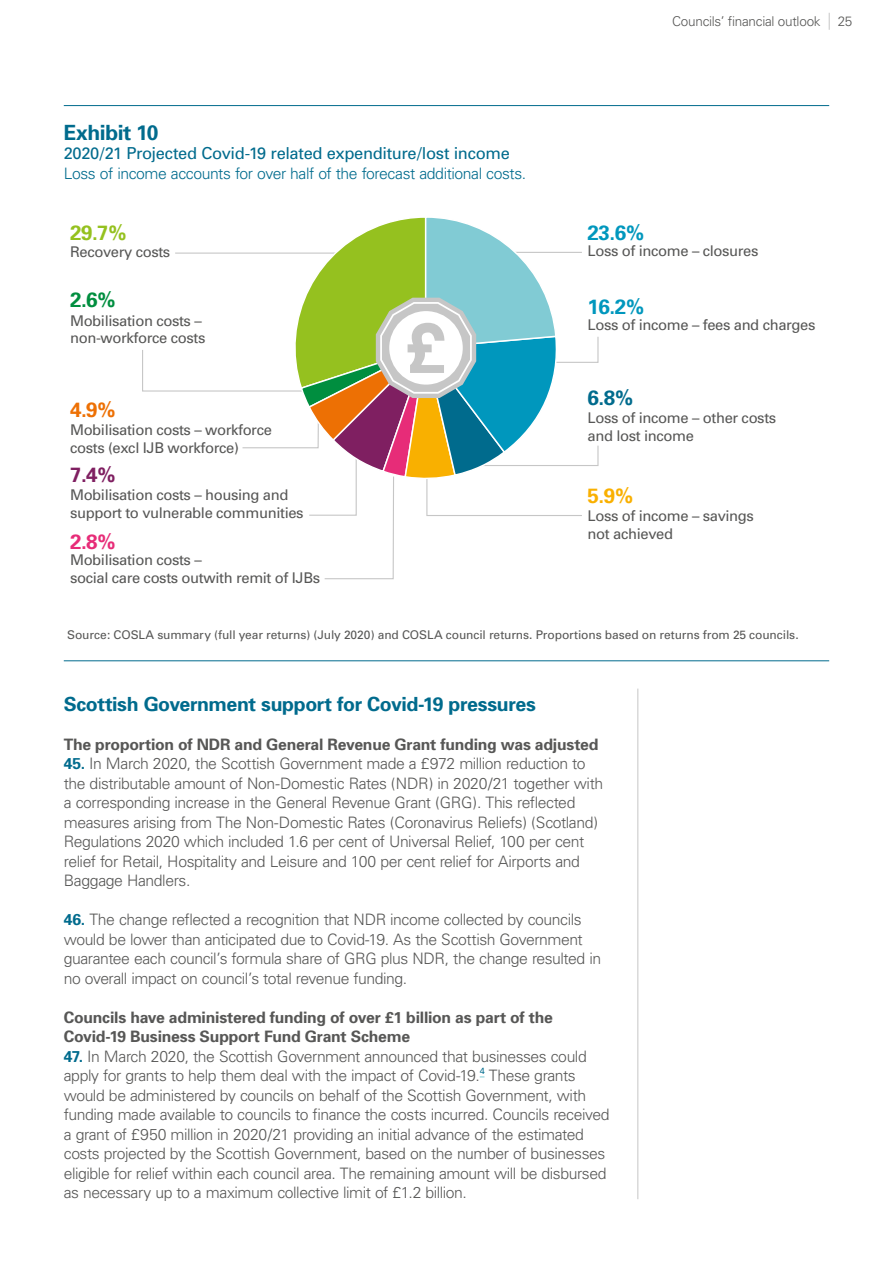
<style>
.page{position:relative;width:893px;height:1263px;background:#fff}
.page>*{position:absolute;margin:0;border:0;box-sizing:border-box;transform-origin:0 0}
.AS-P24-Exhibit_numbe{font:700 21px "Univers";letter-spacing:-.02em;color:#006b8d}
.t1{font:700 20.7px "Univers";color:#0097bd}
.t2{font:700 20.7px "Univers";color:#95c11f}
.t3{font:700 20.7px "Univers";color:#006b8d}
.t4{font:700 20.7px "Univers";color:#f9b000}
.t5{font:700 20.7px "Univers";color:#008e3f}
.t6{font:700 20.7px "Univers";color:#7f1f61}
.t7{font:700 20.7px "Univers";color:#ed7004}
.t8{font:700 20.7px "Univers";color:#e72c78}
.AS-P03-Subhead_1{font:700 19.5px "Univers";letter-spacing:-.02em;color:#006b8d}
.AS-P25-Exhibit_head{font:16.5px "Univers";letter-spacing:-.02em;color:#006b8d}
.AS-P07-Body_numbered{font:300 15.75px/19.5px "Univers";letter-spacing:-.03em;color:#575756}
.AS-P04-Subhead_2{font:700 15.75px/19.5px "Univers";letter-spacing:-.015em;color:#575756}
.AS-P26-Exhibit_lead{font:300 15.75px "Univers";letter-spacing:-.025em;color:#006b8d}
.t9{font:14.7px/17.7px "Univers";letter-spacing:-.025em;color:#575756}
.t10{font:300 13.5px "Univers";letter-spacing:-.02em;color:#575756}
.AS-P29-Exhibit_sourc{font:12px "Univers";letter-spacing:-.01em;color:#575756}
.AS-P07-Body_numbered-2{font:9px "Univers";color:#006b8d}
.s1{font-weight:700;color:#006b8d}
</style>
<div class="page">
<svg style="left:829px;top:13px;width:1px;height:17px"></svg>
<hr style="left:64px;top:105px;width:765px;height:1px;background:#006b8d">
<hr style="left:64px;top:660px;width:765px;height:1px;background:#006b8d">
<svg style="left:142px;top:217px;width:457px;height:363px"></svg>
<hr style="left:637px;top:689px;width:1px;height:510px;background:#c6c6c6">
<h4 class="AS-P24-Exhibit_numbe" style="left:64px;top:120px;width:96px">Exhibit 10</h4>
<p class="AS-P25-Exhibit_head" style="left:64px;top:144px;width:448px">2020/21 Projected Covid-19 related expenditure/lost income</p>
<p class="AS-P26-Exhibit_lead" style="left:64px;top:164px;width:464px">Loss of income accounts for over half of the forecast additional costs.</p>
<p class="t2" style="left:70px;top:220px;width:58px">29.7%</p>
<p class="t9" style="left:70px;top:243px;width:102px">Recovery costs</p>
<p class="t5" style="left:70px;top:287px;width:47px">2.6%</p>
<p class="t9" style="left:70px;top:312px;width:137px">Mobilisation costs – non-workforce costs</p>
<p class="t7" style="left:70px;top:397px;width:47px">4.9%</p>
<p class="t9" style="left:70px;top:421px;width:203px">Mobilisation costs – workforce costs (excl IJB workforce)</p>
<p class="t6" style="left:70px;top:462px;width:47px">7.4%</p>
<p class="t9" style="left:70px;top:486px;width:235px">Mobilisation costs – housing and support to vulnerable communities</p>
<p class="t8" style="left:70px;top:529px;width:47px">2.8%</p>
<p class="t9" style="left:70px;top:551px;width:252px">Mobilisation costs –<br>social care costs outwith remit of IJBs</p>
<p class="t10" style="left:672px;top:13px;width:150px">Councils’ financial outlook</p>
<p class="t10" style="left:838px;top:13px;width:16px">25</p>
<p class="t1" style="left:588px;top:220px;width:58px">23.6%</p>
<p class="t9" style="left:588px;top:242px;width:172px">Loss of income – closures</p>
<p class="t1" style="left:588px;top:294px;width:58px">16.2%</p>
<p class="t9" style="left:588px;top:316px;width:229px">Loss of income – fees and charges</p>
<p class="t3" style="left:588px;top:385px;width:47px">6.8%</p>
<p class="t9" style="left:588px;top:409px;width:190px">Loss of income – other costs and lost income</p>
<p class="t4" style="left:588px;top:483px;width:47px">5.9%</p>
<p class="t9" style="left:588px;top:507px;width:168px">Loss of income – savings not achieved</p>
<p class="AS-P29-Exhibit_sourc" style="left:67px;top:628px;width:733px">Source: COSLA summary (full year returns) (July 2020) and COSLA council returns. Proportions based on returns from 25 councils.</p>
<h3 class="AS-P03-Subhead_1" style="left:64px;top:692px;width:474px">Scottish Government support for Covid-19 pressures</h3>
<h4 class="AS-P04-Subhead_2" style="left:64px;top:734px;width:536px">The proportion of NDR and General Revenue Grant funding was adjusted</h4>
<p class="AS-P07-Body_numbered" style="left:64px;top:754px;width:541px"><span class="s1">45.</span> In March 2020, the Scottish Government made a £972 million reduction to the distributable amount of Non-Domestic Rates (NDR) in 2020/21 together with a corresponding increase in the General Revenue Grant (GRG). This reflected measures arising from The Non-Domestic Rates (Coronavirus Reliefs) (Scotland)<br>Regulations 2020 which included 1.6 per cent of Universal Relief, 100 per cent relief for Retail, Hospitality and Leisure and 100 per cent relief for Airports and Baggage Handlers.</p>
<p class="AS-P07-Body_numbered" style="left:64px;top:910px;width:539px"><span class="s1">46.</span> The change reflected a recognition that NDR income collected by councils would be lower than anticipated due to Covid-19. As the Scottish Government guarantee each council’s formula share of GRG plus NDR, the change resulted in no overall impact on council’s total revenue funding.</p>
<h4 class="AS-P04-Subhead_2" style="left:64px;top:1007px;width:491px">Councils have administered funding of over £1 billion as part of the<br>Covid-19 Business Support Fund Grant Scheme</h4>
<p class="AS-P07-Body_numbered" style="left:64px;top:1046px;width:524px"><span class="s1">47.</span> In March 2020, the Scottish Government announced that businesses could apply for grants to help them deal with the impact of Covid-19.</p>
<p class="AS-P07-Body_numbered-2" style="left:480px;top:1065px;width:7px">4</p>
<p class="AS-P07-Body_numbered" style="left:64px;top:1066px;width:547px;text-indent:425px">These grants would be administered by councils on behalf of the Scottish Government, with funding made available to councils to finance the costs incurred. Councils received a grant of £950 million in 2020/21 providing an initial advance of the estimated costs projected by the Scottish Government, based on the number of businesses eligible for relief within each council area. The remaining amount will be disbursed as necessary up to a maximum collective limit of £1.2 billion.</p>
</div>
